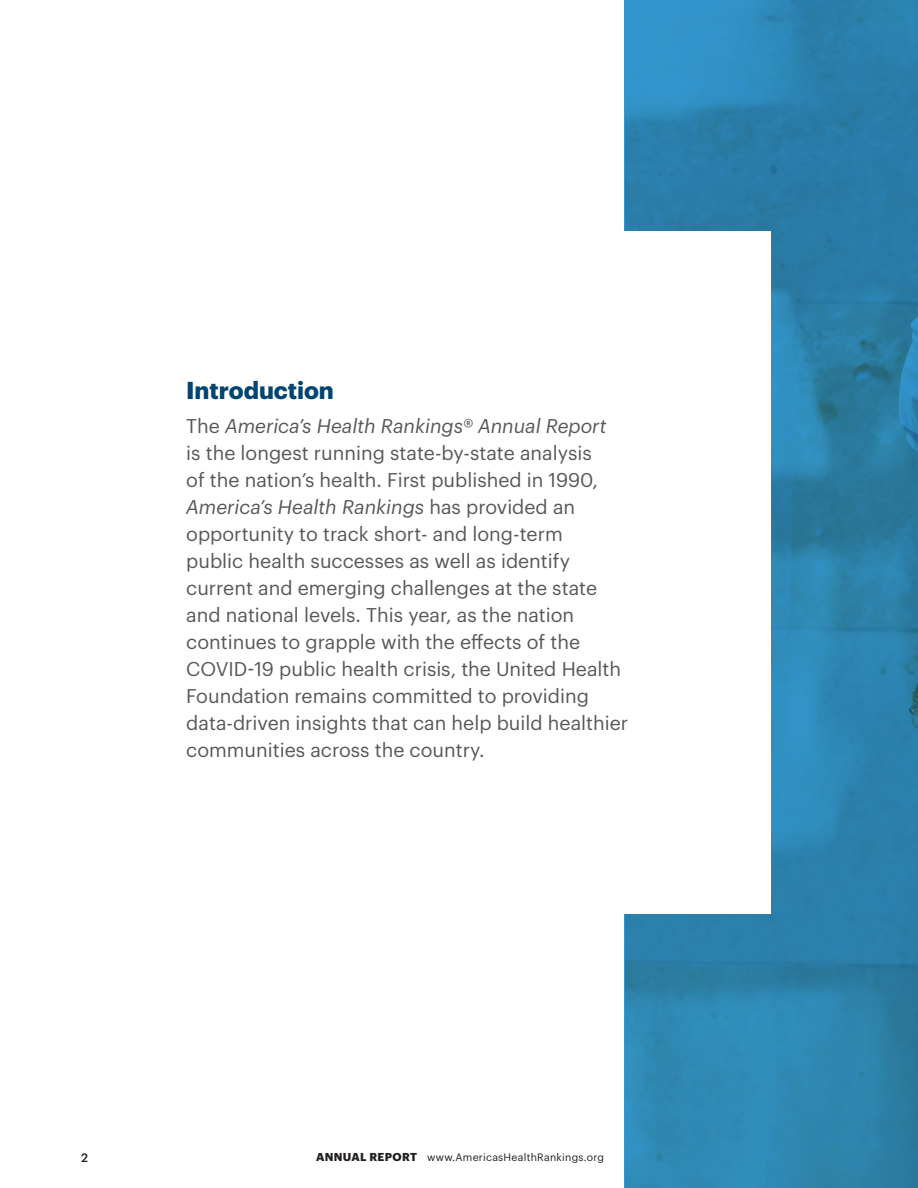
<style>
.page{position:relative;width:918px;height:1188px;background:#fff}
.page>*{position:absolute;margin:0;border:0;box-sizing:border-box;transform-origin:0 0}
.Headline{font:700 24px "Graphik";letter-spacing:-.005em;color:#00446f}
.copy_lead_in_para{font:19.5px/27px "Graphik";color:#57585a}
.t1{font:500 12px "Graphik";color:#231f20}
.t2{font:10.5px "Graphik";letter-spacing:.025em;color:#231f20}
.s1{font-style:italic}
.s2{font-weight:700;font-size:11.25px}
</style>
<div class="page">
<svg style="left:624px;top:0;width:294px;height:1188px;background:#2c82ad"></svg>
<div style="left:97px;top:231px;width:674px;height:683px;background:#fff"></div>
<p class="Headline" style="left:186px;top:372px;width:149px">Introduction</p>
<p class="copy_lead_in_para" style="left:186px;top:411px;width:443px">The <span class="s1">America’s Health Rankings® Annual Report<br></span>is the longest running state-by-state analysis<br>of the nation’s health. First published in 1990, <span class="s1">America’s Health Rankings</span> has provided an opportunity to track short- and long-term<br>public health successes as well as identify current and emerging challenges at the state and national levels. This year, as the nation continues to grapple with the effects of the COVID-19 public health crisis, the United Health Foundation remains committed to providing data-driven insights that can help build healthier communities across the country.</p>
<p class="t1" style="left:81px;top:1148px;width:8px">2</p>
<p class="t2" style="left:316px;top:1150px;width:289px"><span class="s2">ANNUAL REPORT</span> www.AmericasHealthRankings.org</p>
</div>
